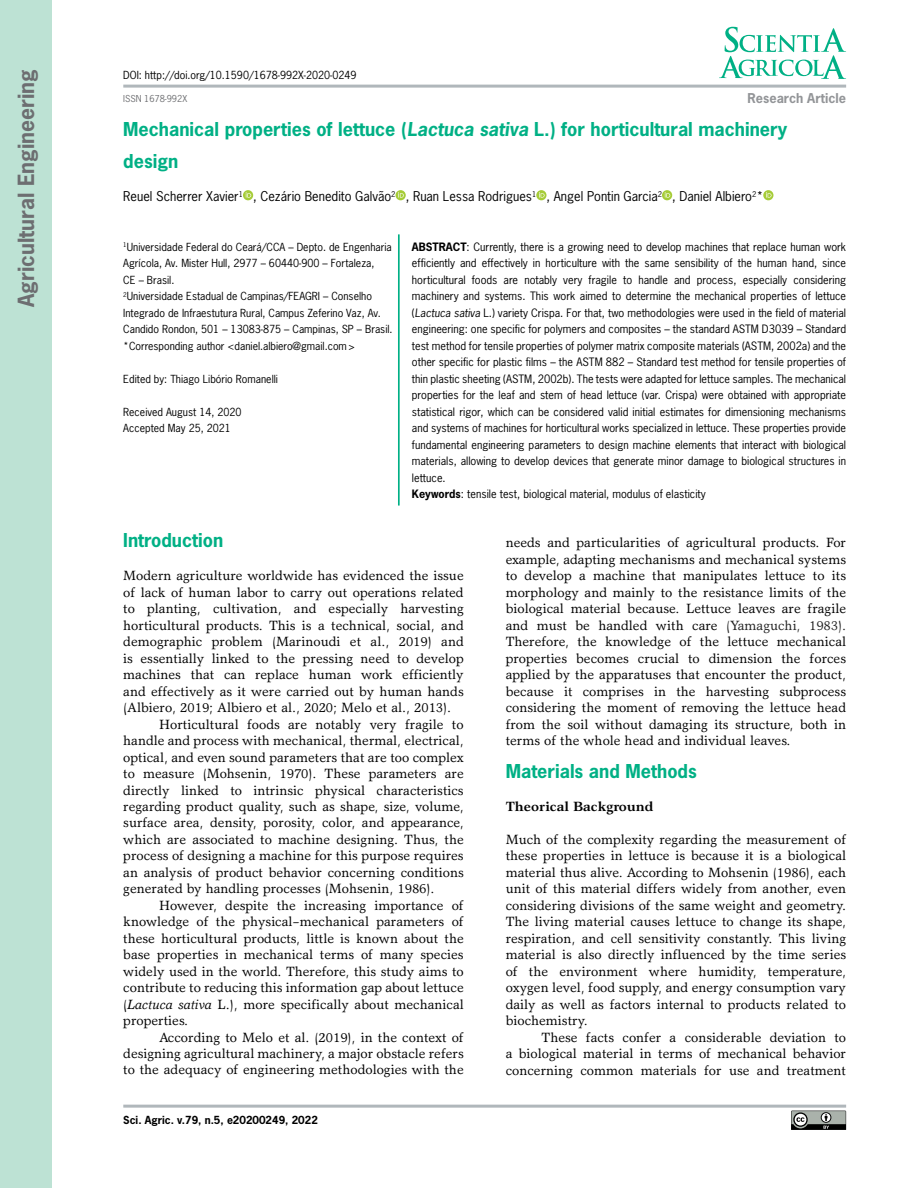
<style>
.page{position:relative;width:918px;height:1188px;background:#fff}
.page>*{position:absolute;margin:0;border:0;box-sizing:border-box;transform-origin:0 0}
.t1{font:700 21px "News Gothic";color:#6d6e71}
.t2{font:700 18px "News Gothic";color:#00b085}
.t3{font:13.5px/16.5px "Garth Graphic";color:#000;text-align:justify}
.t4{font:700 13.5px "Garth Graphic";color:#000}
.t5{font:12.75px "News Gothic";color:#000}
.t6{font:700 12.75px "News Gothic";color:#939598}
.t7{font:10.8px/16.5px "News Gothic";color:#000}
.t8{font:10.5px/16.5px "News Gothic";color:#000}
.t9{font:700 10.5px "News Gothic";color:#000}
.t10{font:9px "News Gothic";color:#6d6e71}
.s1{font-style:italic}
.s2{font-family:"Garth Graphic"}
.s3{font-weight:700}
.s4{color:#222}
</style>
<div class="page">
<svg style="left:719px;top:27px;width:127px;height:52px"></svg>
<div style="left:0;top:0;width:51px;height:1188px;background:#bde2d4"></div>
<hr style="left:123px;top:85px;width:723px;height:3px;background:#b0b7bb">
<hr style="left:123px;top:1105px;width:723px;height:3px;background:#b0b7bb">
<svg style="left:791px;top:1111px;width:56px;height:19px"></svg>
<svg style="left:243px;top:190px;width:10px;height:10px"></svg>
<svg style="left:246px;top:192px;width:5px;height:6px"></svg>
<svg style="left:396px;top:190px;width:10px;height:10px"></svg>
<svg style="left:398px;top:192px;width:6px;height:6px"></svg>
<svg style="left:536px;top:190px;width:10px;height:10px"></svg>
<svg style="left:539px;top:192px;width:6px;height:6px"></svg>
<svg style="left:662px;top:190px;width:10px;height:10px"></svg>
<svg style="left:665px;top:192px;width:5px;height:6px"></svg>
<svg style="left:763px;top:190px;width:10px;height:10px"></svg>
<svg style="left:766px;top:192px;width:6px;height:6px"></svg>
<hr style="left:398px;top:234px;width:2px;height:272px;background:#00b085">
<h1 class="t1" style="left:12px;top:307px;width:239px;rotate:-90deg">Agricultural Engineering</h1>
<p class="t8" style="left:123px;top:66px;width:235px">DOI: http://doi.org/10.1590/1678-992X-2020-0249</p>
<p class="t10" style="left:123px;top:93px;width:65px">ISSN 1678-992X</p>
<p class="t6" style="left:748px;top:89px;width:100px">Research Article</p>
<h2 class="t2" style="left:123px;top:117px;width:665px">Mechanical properties of lettuce (<span class="s1">Lactuca sativa</span> L.) for horticultural machinery</h2>
<h2 class="t2" style="left:123px;top:150px;width:57px">design</h2>
<p class="t5" style="left:123px;top:188px;width:641px">Reuel Scherrer Xavier<sup>1</sup> , Cezário Benedito Galvão<sup>2</sup> , Ruan Lessa Rodrigues<sup>1</sup> , Angel Pontin Garcia<sup>2</sup> , Daniel Albiero<sup>2</sup>*</p>
<p class="t8" style="left:123px;top:239px;width:271px"><sup>1</sup>Universidade Federal do Ceará/CCA – Depto. de Engenharia Agrícola, Av. Mister Hull, 2977 – 60440-900 – Fortaleza,<br>CE – Brasil.<br><sup>2</sup>Universidade Estadual de Campinas/FEAGRI – Conselho Integrado de Infraestutura Rural, Campus Zeferino Vaz, Av.<br>Candido Rondon, 501 – 13083-875 – Campinas, SP – Brasil. *Corresponding author &lt;daniel.albiero@gmail.com<span class="s2">&gt;</span></p>
<p class="t8" style="left:123px;top:370px;width:156px">Edited by: Thiago Libório Romanelli</p>
<p class="t8" style="left:123px;top:403px;width:120px">Received August 14, 2020<br>Accepted May 25, 2021</p>
<p class="t7" style="left:412px;top:238px;width:436px"><span class="s3">ABSTRACT</span>: Currently, there is a growing need to develop machines that replace human work efficiently and effectively in horticulture with the same sensibility of the human hand, since horticultural foods are notably very fragile to handle and process, especially considering machinery and systems. This work aimed to determine the mechanical properties of lettuce (<span class="s1">Lactuca sativa</span> L.) variety Crispa. For that, two methodologies were used in the field of material engineering: one specific for polymers and composites – the standard ASTM D3039 – Standard test method for tensile properties of polymer matrix composite materials (ASTM, 2002a) and the other specific for plastic films – the ASTM 882 – Standard test method for tensile properties of thin plastic sheeting (ASTM, 2002b). The tests were adapted for lettuce samples. The mechanical properties for the leaf and stem of head lettuce (var. Crispa) were obtained with appropriate statistical rigor, which can be considered valid initial estimates for dimensioning mechanisms and systems of machines for horticultural works specialized in lettuce. These properties provide fundamental engineering parameters to design machine elements that interact with biological materials, allowing to develop devices that generate minor damage to biological structures in lettuce.<br><span class="s3">Keywords</span>: tensile test, biological material, modulus of elasticity</p>
<h2 class="t2" style="left:123px;top:529px;width:101px">Introduction</h2>
<p class="t3" style="left:123px;top:567px;width:342px">Modern agriculture worldwide has evidenced the issue</p>
<p class="t3" style="left:123px;top:584px;width:342px">of lack of human labor to carry out operations related</p>
<p class="t3" style="left:123px;top:600px;width:342px">to planting, cultivation, and especially harvesting</p>
<p class="t3" style="left:123px;top:617px;width:342px">horticultural products. This is a technical, social, and</p>
<p class="t3" style="left:123px;top:633px;width:342px">demographic problem (Marinoudi et al., 2019) and</p>
<p class="t3" style="left:123px;top:650px;width:342px">is essentially linked to the pressing need to develop</p>
<p class="t3" style="left:123px;top:666px;width:342px">machines that can replace human work efficiently</p>
<p class="t3" style="left:123px;top:683px;width:342px">and effectively as it were carried out by human hands</p>
<p class="t3" style="left:123px;top:699px;width:329px">(Albiero, 2019; Albiero et al., 2020; Melo et al., 2013).</p>
<p class="t3" style="left:159px;top:716px;width:306px">Horticultural foods are notably very fragile to</p>
<p class="t3" style="left:123px;top:732px;width:342px">handle and process with mechanical, thermal, electrical,</p>
<p class="t3" style="left:123px;top:749px;width:342px">optical, and even sound parameters that are too complex</p>
<p class="t3" style="left:123px;top:765px;width:342px">to measure (Mohsenin, 1970). These parameters are</p>
<p class="t3" style="left:123px;top:782px;width:342px">directly linked to intrinsic physical characteristics</p>
<p class="t3" style="left:123px;top:798px;width:342px">regarding product quality, such as shape, size, volume,</p>
<p class="t3" style="left:123px;top:814px;width:342px">surface area, density, porosity, color, and appearance,</p>
<p class="t3" style="left:123px;top:831px;width:342px">which are associated to machine designing. Thus, the</p>
<p class="t3" style="left:123px;top:847px;width:342px">process of designing a machine for this purpose requires</p>
<p class="t3" style="left:123px;top:864px;width:342px">an analysis of product behavior concerning conditions</p>
<p class="t3" style="left:123px;top:880px;width:313px">generated by handling processes (Mohsenin, 1986).</p>
<p class="t3" style="left:159px;top:897px;width:306px">However, despite the increasing importance of</p>
<p class="t3" style="left:123px;top:913px;width:342px">knowledge of the physical–mechanical parameters of</p>
<p class="t3" style="left:123px;top:930px;width:342px">these horticultural products, little is known about the</p>
<p class="t3" style="left:123px;top:946px;width:342px">base properties in mechanical terms of many species</p>
<p class="t3" style="left:123px;top:963px;width:342px">widely used in the world. Therefore, this study aims to</p>
<p class="t3" style="left:123px;top:979px;width:342px">contribute to reducing this information gap about lettuce</p>
<p class="t3" style="left:123px;top:996px;width:342px">(<span class="s1">Lactuca sativa</span> L.), more specifically about mechanical</p>
<p class="t3" style="left:123px;top:1012px;width:66px">properties.</p>
<p class="t3" style="left:159px;top:1029px;width:306px">According to Melo et al. (2019), in the context of</p>
<p class="t3" style="left:123px;top:1045px;width:342px">designing agricultural machinery, a major obstacle refers</p>
<p class="t3" style="left:123px;top:1062px;width:342px">to the adequacy of engineering methodologies with the</p>
<p class="t9" style="left:123px;top:1113px;width:196px">Sci. Agric. v.79, n.5, e20200249, 2022</p>
<p class="t3" style="left:506px;top:534px;width:342px">needs and particularities of agricultural products. For example, adapting mechanisms and mechanical systems to develop a machine that manipulates lettuce to its morphology and mainly to the resistance limits of the biological material because. Lettuce leaves are fragile and must be handled with care <span class="s4">(Yamaguchi, 1983).<br></span>Therefore, the knowledge of the lettuce mechanical properties becomes crucial to dimension the forces applied by the apparatuses that encounter the product, because it comprises in the harvesting subprocess considering the moment of removing the lettuce head from the soil without damaging its structure, both in terms of the whole head and individual leaves.</p>
<h2 class="t2" style="left:506px;top:759px;width:193px">Materials and Methods</h2>
<p class="t4" style="left:506px;top:798px;width:150px">Theorical Background</p>
<p class="t3" style="left:506px;top:831px;width:342px">Much of the complexity regarding the measurement of these properties in lettuce is because it is a biological material thus alive. According to Mohsenin (1986), each unit of this material differs widely from another, even considering divisions of the same weight and geometry.<br>The living material causes lettuce to change its shape, respiration, and cell sensitivity constantly. This living material is also directly influenced by the time series of the environment where humidity, temperature, oxygen level, food supply, and energy consumption vary daily as well as factors internal to products related to biochemistry.</p>
<p class="t3" style="left:506px;top:1029px;width:342px;text-indent:36px">These facts confer a considerable deviation to a biological material in terms of mechanical behavior concerning common materials for use and treatment</p>
</div>
